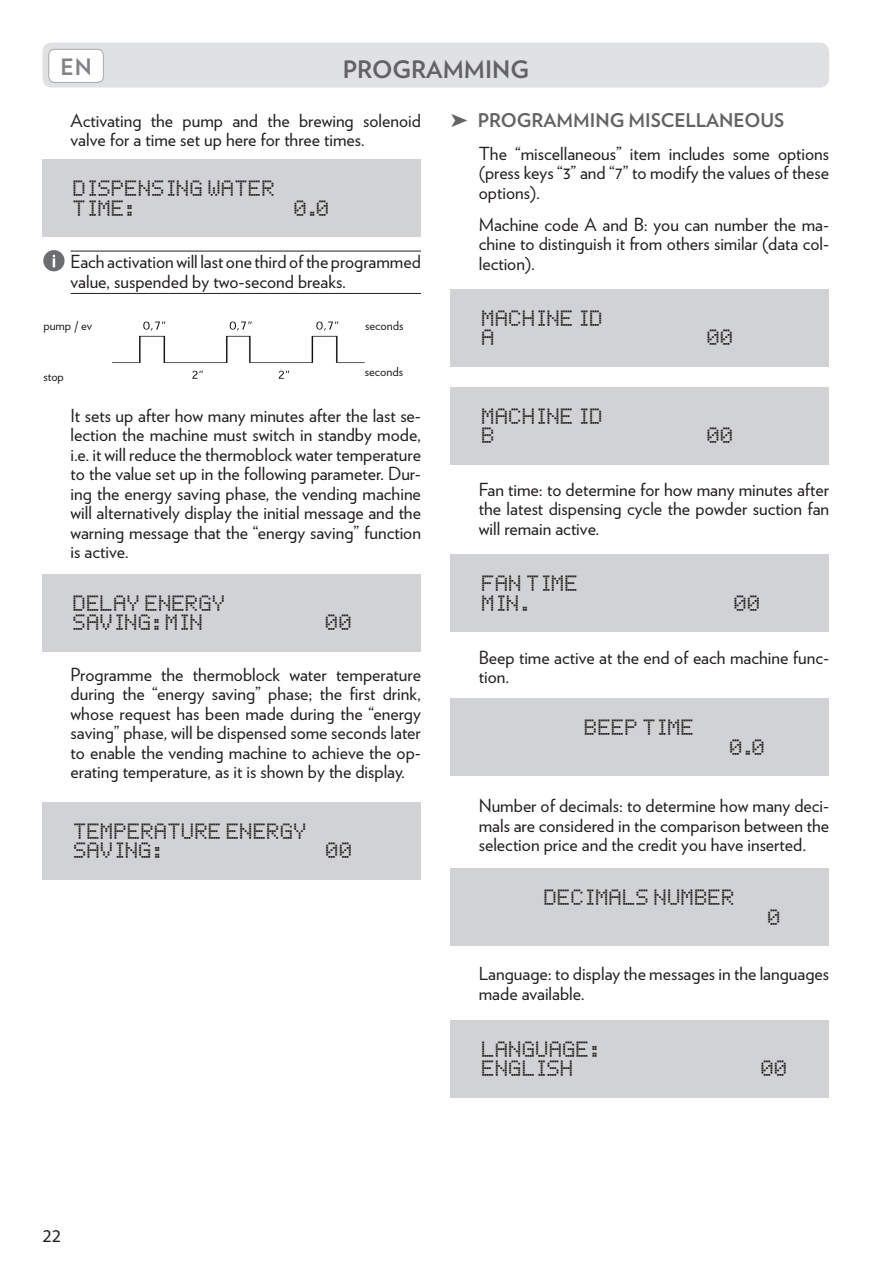
<style>
.page{position:relative;width:893px;height:1263px;background:#fff}
.page>*{position:absolute;margin:0;border:0;box-sizing:border-box;transform-origin:0 0}
.t1{font:700 24px "Verlag";color:#636366}
.t2{font:700 22.5px "Verlag";color:#808285}
.t3{font:700 18.9px "Verlag";color:#636366}
.t4{font:18px/19.5px "Verlag";color:#231f20;text-align:justify}
.t5{font:18px/19.5px "Texas Instruments TI 84 series PIXELLATED";color:#231f20}
.t6{font:18px "Myriad Pro";color:#231f20}
.t7{font:12.45px "Verlag";color:#231f20}
</style>
<div class="page">
<div style="left:43px;top:43px;width:786px;height:45px;background:#e0e1e3;border-radius:9px"></div>
<div style="left:49px;top:49px;width:54px;height:33px;background:#fff;border-radius:6px"></div>
<div style="left:48px;top:49px;width:56px;height:34px;border:1px solid #a8a9ad;border-radius:6px"></div>
<div style="left:451px;top:289px;width:378px;height:77px;background:#d1d2d4"></div>
<div style="left:451px;top:387px;width:378px;height:77px;background:#d1d2d4"></div>
<div style="left:451px;top:554px;width:378px;height:77px;background:#d1d2d4"></div>
<div style="left:451px;top:698px;width:378px;height:77px;background:#d1d2d4"></div>
<div style="left:451px;top:868px;width:378px;height:77px;background:#d1d2d4"></div>
<div style="left:451px;top:1020px;width:378px;height:77px;background:#d1d2d4"></div>
<hr style="left:71px;top:251px;width:350px;height:1px;background:#231f20">
<hr style="left:71px;top:293px;width:350px;height:1px;background:#231f20">
<svg style="left:43px;top:250px;width:22px;height:21px"></svg>
<div style="left:42px;top:159px;width:379px;height:78px;background:#d1d2d4"></div>
<img style="left:112px;top:321px;width:253px;height:58px">
<div style="left:42px;top:574px;width:379px;height:77px;background:#d1d2d4"></div>
<div style="left:43px;top:802px;width:378px;height:77px;background:#d1d2d4"></div>
<div style="left:43px;top:320px;width:74px;height:16px;background:#fff"></div>
<div style="left:43px;top:371px;width:74px;height:16px;background:#fff"></div>
<div style="left:348px;top:320px;width:73px;height:16px;background:#fff"></div>
<div style="left:347px;top:366px;width:74px;height:16px;background:#fff"></div>
<p class="t2" style="left:60px;top:49px;width:33px">EN</p>
<h1 class="t1" style="left:343px;top:51px;width:188px">PROGRAMMING</h1>
<p class="t4" style="left:71px;top:110px;width:352px">Activating the pump and the brewing solenoid valve for a time set up here for three times.</p>
<p class="t5" style="left:74px;top:180px;width:204px">DISPENSING WATER<br>TIME:</p>
<p class="t5" style="left:294px;top:200px;width:37px">0.0</p>
<p class="t4" style="left:71px;top:251px;width:352px">Each activation will last one third of the programmed value, suspended by two-second breaks.</p>
<p class="t7" style="left:43px;top:316px;width:50px">pump / ev</p>
<p class="t7" style="left:43px;top:367px;width:22px">stop</p>
<p class="t7" style="left:365px;top:316px;width:40px">seconds</p>
<p class="t7" style="left:365px;top:362px;width:40px">seconds</p>
<p class="t4" style="left:71px;top:405px;width:352px">It sets up after how many minutes after the last se&shy;lection the machine must switch in standby mode, i.e. it will reduce the thermoblock water temperature to the value set up in the following parameter. Dur&shy;ing the energy saving phase, the vending machine will alternatively display the initial message and the warning message that the “energy saving” function is active.</p>
<p class="t5" style="left:74px;top:595px;width:154px">DELAY ENERGY<br>SAVING: MIN</p>
<p class="t5" style="left:326px;top:614px;width:28px">00</p>
<p class="t4" style="left:71px;top:663px;width:352px">Programme the thermoblock water temperature during the “energy saving” phase; the first drink, whose request has been made during the “energy saving” phase, will be dispensed some seconds later to enable the vending machine to achieve the op&shy;erating temperature, as it is shown by the display.</p>
<p class="t5" style="left:74px;top:823px;width:235px">TEMPERATURE ENERGY<br>SAVING:</p>
<p class="t5" style="left:326px;top:842px;width:28px">00</p>
<p class="t3" style="left:451px;top:106px;width:335px">➤ PROGRAMMING MISCELLANEOUS</p>
<p class="t4" style="left:479px;top:142px;width:352px">The “miscellaneous” item includes some options (press keys “3” and “7” to modify the values of these options).</p>
<p class="t4" style="left:479px;top:214px;width:352px">Machine code A and B: you can number the ma&shy;chine to distinguish it from others similar (data col&shy;lection).</p>
<p class="t5" style="left:482px;top:310px;width:123px">MACHINE ID<br>A</p>
<p class="t5" style="left:482px;top:408px;width:123px">MACHINE ID<br>B</p>
<p class="t5" style="left:707px;top:329px;width:28px">00</p>
<p class="t5" style="left:707px;top:427px;width:28px">00</p>
<p class="t4" style="left:479px;top:479px;width:352px">Fan time: to determine for how many minutes after the latest dispensing cycle the powder suction fan will remain active.</p>
<p class="t5" style="left:482px;top:575px;width:98px">FAN TIME<br>MIN.</p>
<p class="t5" style="left:734px;top:595px;width:28px">00</p>
<p class="t4" style="left:479px;top:647px;width:352px">Beep time active at the end of each machine func&shy;tion.</p>
<p class="t5" style="left:585px;top:719px;width:112px">BEEP TIME</p>
<p class="t5" style="left:730px;top:739px;width:37px">0.0</p>
<p class="t4" style="left:479px;top:795px;width:352px">Number of decimals: to determine how many deci&shy;mals are considered in the comparison between the selection price and the credit you have inserted.</p>
<p class="t5" style="left:544px;top:889px;width:192px">DECIMALS NUMBER</p>
<p class="t5" style="left:768px;top:908px;width:15px">0</p>
<p class="t4" style="left:479px;top:963px;width:352px">Language: to display the messages in the languages made available.</p>
<p class="t5" style="left:482px;top:1041px;width:118px">LANGUAGE:<br>ENGLISH</p>
<p class="t5" style="left:761px;top:1060px;width:28px">00</p>
<p class="t6" style="left:43px;top:1225px;width:20px">22</p>
</div>
